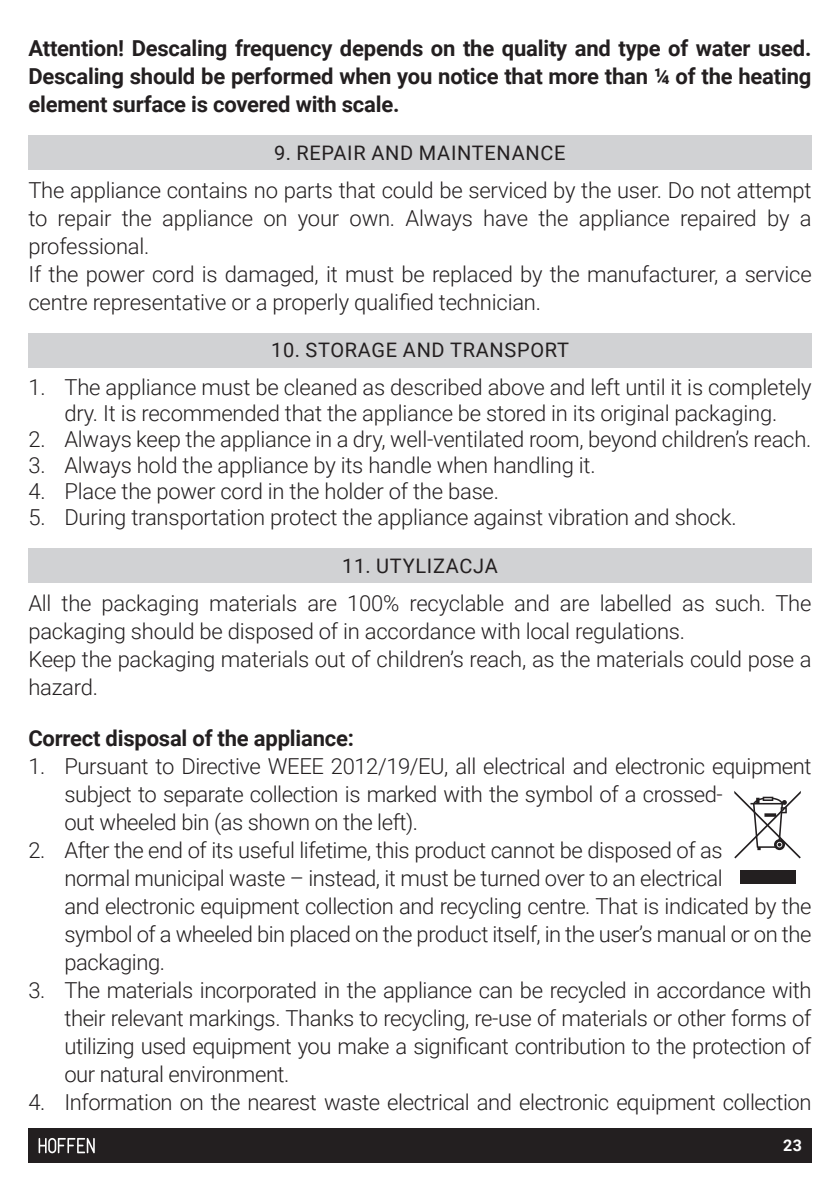
<style>
.page{position:relative;width:840px;height:1191px;background:#fff}
.page>*{position:absolute;margin:0;border:0;box-sizing:border-box;transform-origin:0 0}
.t1{font:300 22px/28px "Roboto";letter-spacing:-.01em;color:#231f20}
.PUNKTOWANIE_-_KROPKI{font:700 22px/28px "Roboto";letter-spacing:-.01em;color:#231f20;text-align:justify}
.TYTULY_ROZDZIALOW{font:20px "Roboto";letter-spacing:.035em;color:#231f20}
.t2{font:700 16px "Roboto";color:#fff}
</style>
<div class="page">
<div style="left:28px;top:1128px;width:783px;height:34px;background:#231f20"></div>
<svg style="left:39px;top:1138px;width:56px;height:15px"></svg>
<div style="left:28px;top:136px;width:783px;height:34px;background:#d1d2d4"></div>
<div style="left:28px;top:333px;width:783px;height:34px;background:#d1d2d4"></div>
<div style="left:28px;top:549px;width:783px;height:34px;background:#d1d2d4"></div>
<div style="left:740px;top:870px;width:55px;height:14px;background:#231f20"></div>
<svg style="left:734px;top:791px;width:66px;height:67px"></svg>
<p class="PUNKTOWANIE_-_KROPKI" style="left:28px;top:34px;width:784px">Attention! Descaling frequency depends on the quality and type of water used.<br>Descaling should be performed when you notice that more than ¼ of the heating element surface is covered with scale.</p>
<p class="TYTULY_ROZDZIALOW" style="left:274px;top:139px;width:293px">9. REPAIR AND MAINTENANCE</p>
<p class="t1" style="left:28px;top:175px;width:784px;text-align:justify">The appliance contains no parts that could be serviced by the user. Do not attempt to repair the appliance on your own. Always have the appliance repaired by a professional.</p>
<p class="t1" style="left:28px;top:259px;width:784px">If the power cord is damaged, it must be replaced by the manufacturer, a service centre representative or a properly qualified technician.</p>
<p class="TYTULY_ROZDZIALOW" style="left:271px;top:336px;width:299px">10. STORAGE AND TRANSPORT</p>
<p class="t1" style="left:28px;top:373px;width:784px;line-height:26px;text-align:center">1. The appliance must be cleaned as described above and left until it is completely dry. It is recommended that the appliance be stored in its original packaging.</p>
<p class="t1" style="left:28px;top:424px;width:784px">2. Always keep the appliance in a dry, well-ventilated room, beyond children’s reach.</p>
<p class="t1" style="left:28px;top:450px;width:568px">3. Always hold the appliance by its handle when handling it.</p>
<p class="t1" style="left:28px;top:476px;width:472px">4. Place the power cord in the holder of the base.</p>
<p class="t1" style="left:28px;top:502px;width:709px">5. During transportation protect the appliance against vibration and shock.</p>
<p class="TYTULY_ROZDZIALOW" style="left:342px;top:552px;width:157px">11. UTYLIZACJA</p>
<p class="t1" style="left:28px;top:588px;width:784px">All the packaging materials are 100% recyclable and are labelled as such. The packaging should be disposed of in accordance with local regulations.</p>
<p class="t1" style="left:28px;top:644px;width:784px">Keep the packaging materials out of children’s reach, as the materials could pose a hazard.</p>
<p class="PUNKTOWANIE_-_KROPKI" style="left:28px;top:723px;width:327px">Correct disposal of the appliance:</p>
<p class="t1" style="left:64px;top:751px;width:748px;text-indent:-36px">1. Pursuant to Directive WEEE 2012/19/EU, all electrical and electronic equipment subject to separate collection is marked with the symbol of a crossed-<br>out wheeled bin (as shown on the left).</p>
<p class="t1" style="left:64px;top:835px;width:748px;text-indent:-36px">2. After the end of its useful lifetime, this product cannot be disposed of as<br>normal municipal waste – instead, it must be turned over to an electrical<br>and electronic equipment collection and recycling centre. That is indicated by the symbol of a wheeled bin placed on the product itself, in the user’s manual or on the packaging.</p>
<p class="t1" style="left:64px;top:975px;width:748px;text-align:justify;text-indent:-36px">3. The materials incorporated in the appliance can be recycled in accordance with their relevant markings. Thanks to recycling, re-use of materials or other forms of utilizing used equipment you make a significant contribution to the protection of our natural environment.</p>
<p class="t1" style="left:28px;top:1087px;width:784px">4. Information on the nearest waste electrical and electronic equipment collection</p>
<p class="t2" style="left:782px;top:1133px;width:20px">23</p>
</div>
